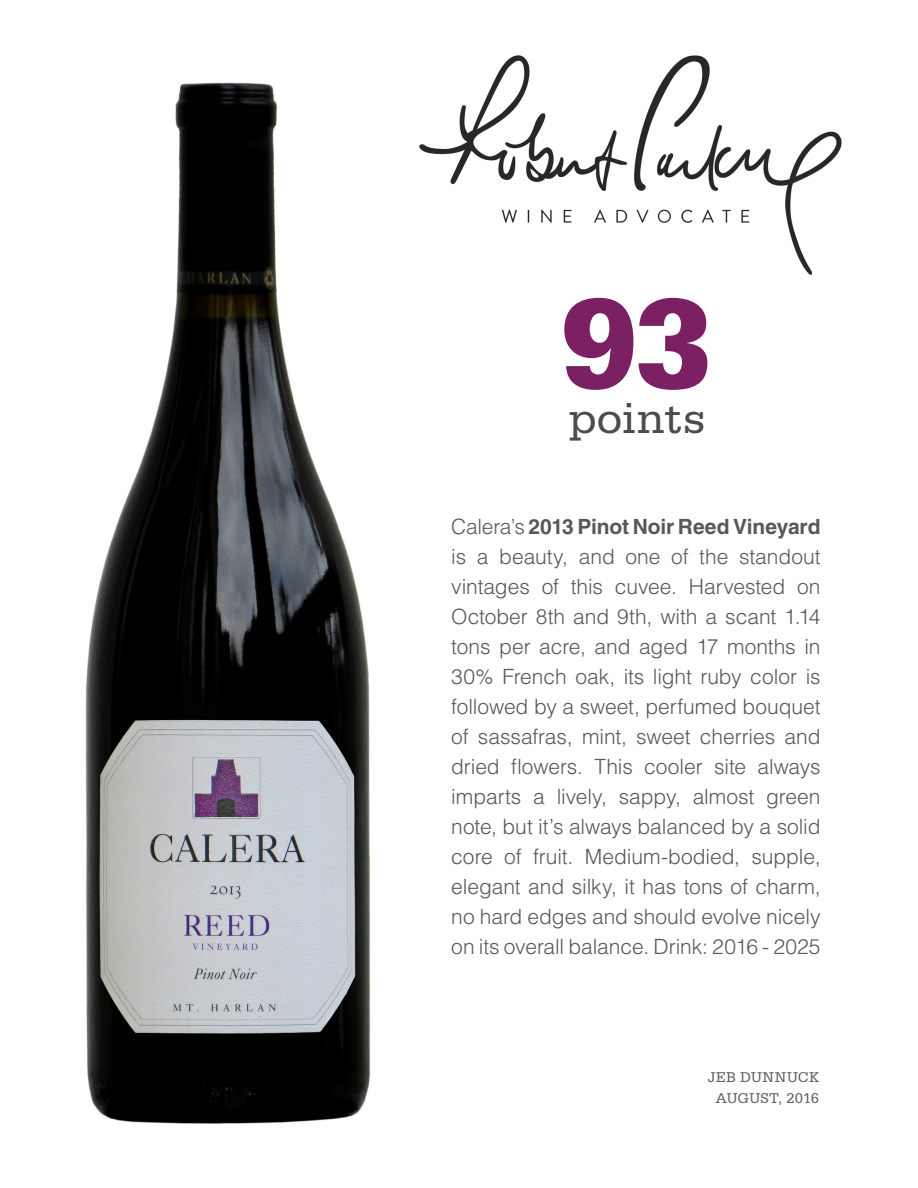
<style>
.page{position:relative;width:918px;height:1188px;background:#fff}
.page>*{position:absolute;margin:0;border:0;box-sizing:border-box;transform-origin:0 0}
.t1{font:900 135px "Serifa";color:#7a2063}
.t2{font:45.9px "Serifa";letter-spacing:.005em;color:#4b4c4d}
.t3{font:300 21px/30px "Helvetica";letter-spacing:-.005em;color:#57585a;text-align:justify}
.t4{font:15px "Serifa";letter-spacing:.015em;color:#645d64}
.s1{font-weight:700}
</style>
<div class="page">
<img style="left:85px;top:82px;width:286px;height:1042px">
<img style="left:419px;top:55px;width:423px;height:220px">
<p class="t1" style="left:561px;top:264px;width:151px">93</p>
<p class="t2" style="left:569px;top:392px;width:139px">points</p>
<p class="t3" style="left:451px;top:511px;width:371px">Calera’s <span class="s1">2013 Pinot Noir Reed Vineyard </span>is a beauty, and one of the standout vintages of this cuvee. Harvested on October 8th and 9th, with a scant 1.14 tons per acre, and aged 17 months in 30% French oak, its light ruby color is followed by a sweet, perfumed bouquet of sassafras, mint, sweet cherries and dried flowers. This cooler site always imparts a lively, sappy, almost green note, but it’s always balanced by a solid core of fruit. Medium-bodied, supple, elegant and silky, it has tons of charm, no hard edges and should evolve nicely on its overall balance. Drink: 2016 - 2025</p>
<p class="t4" style="left:708px;top:1069px;width:113px">JEB DUNNUCK</p>
<p class="t4" style="left:715px;top:1090px;width:105px">AUGUST, 2016</p>
</div>
